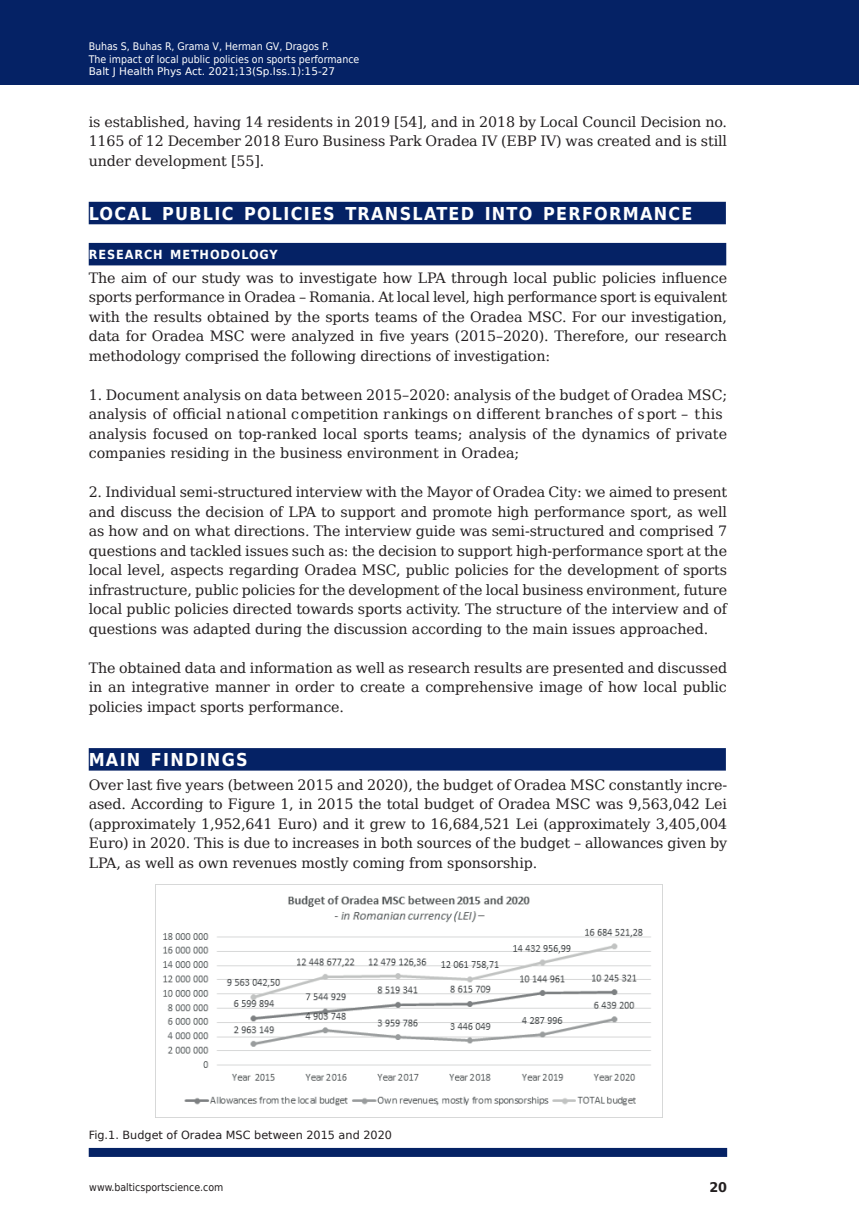
<style>
.page{position:relative;width:859px;height:1221px;background:#fff}
.page>*{position:absolute;margin:0;border:0;box-sizing:border-box;transform-origin:0 0}
.t1{font:700 17.85px "DejaVu Sans Condensed";letter-spacing:.07em;color:#fff}
.t2{font:14.25px/19.5px "DejaVu Serif";letter-spacing:-.01em;color:#231f20;text-align:justify}
.t3{font:700 13.35px "DejaVu Sans";color:#231f20;scale:.96 1}
.t4{font:700 12.6px "DejaVu Sans Condensed";letter-spacing:.07em;color:#fff}
.t5{font:11.25px "DejaVu Sans";color:#231f20}
.t6{font:10.5px/12.6px "DejaVu Sans Condensed";color:#fff}
.t7{font:10.5px "DejaVu Sans";color:#fff}
.t8{font:10.5px "DejaVu Sans Condensed";color:#231f20}
</style>
<div class="page">
<div style="left:0;top:0;width:859px;height:85px;background:#052265"></div>
<div style="left:89px;top:202px;width:637px;height:22px;background:#052265"></div>
<div style="left:89px;top:243px;width:637px;height:22px;background:#052265"></div>
<div style="left:89px;top:748px;width:637px;height:22px;background:#052265"></div>
<div style="left:89px;top:1147px;width:638px;height:9px;background:#052265"></div>
<img style="left:155px;top:884px;width:508px;height:233px">
<p class="t6" style="left:89px;top:40px;width:272px">Buhas S, Buhas R, Grama V, Herman GV, Dragos P.<br>The impact of local public policies on sports performance</p>
<p class="t7" style="left:89px;top:63px;width:248px">Balt J Health Phys Act. 2021;13(Sp.Iss.1):15-27</p>
<p class="t2" style="left:89px;top:110px;width:640px">is established, having 14 residents in 2019 [54], and in 2018 by Local Council Decision no.<br>1165 of 12 December 2018 Euro Business Park Oradea IV (EBP IV) was created and is still under development [55].</p>
<p class="t1" style="left:89px;top:199px;width:605px">LOCAL PUBLIC POLICIES TRANSLATED INTO PERFORMANCE</p>
<p class="t4" style="left:89px;top:244px;width:190px">RESEARCH METHODOLOGY</p>
<p class="t2" style="left:89px;top:266px;width:640px">The aim of our study was to investigate how LPA through local public policies influence sports performance in Oradea – Romania. At local level, high performance sport is equivalent with the results obtained by the sports teams of the Oradea MSC. For our investigation, data for Oradea MSC were analyzed in five years (2015–2020). Therefore, our research methodology comprised the following directions of investigation:</p>
<p class="t2" style="left:89px;top:383px;width:640px;text-align:left">1. Document analysis on data between 2015–2020: analysis of the budget of Oradea MSC; analysis of officialnationalcompetitionrankingsondifferentbranchesofsport–this<br>analysis focused on top-ranked local sports teams; analysis of the dynamics of private companies residing in the business environment in Oradea;</p>
<p class="t2" style="left:89px;top:481px;width:640px">2. Individual semi-structured interview with the Mayor of Oradea City: we aimed to present and discuss the decision of LPA to support and promote high performance sport, as well as how and on what directions. The interview guide was semi-structured and comprised 7 questions and tackled issues such as: the decision to support high-performance sport at the local level, aspects regarding Oradea MSC, public policies for the development of sports infrastructure, public policies for the development of the local business environment, future local public policies directed towards sports activity. The structure of the interview and of questions was adapted during the discussion according to the main issues approached.</p>
<p class="t2" style="left:89px;top:656px;width:640px">The obtained data and information as well as research results are presented and discussed in an integrative manner in order to create a comprehensive image of how local public policies impact sports performance.</p>
<p class="t1" style="left:89px;top:745px;width:160px">MAIN FINDINGS</p>
<p class="t2" style="left:89px;top:773px;width:640px">Over last five years (between 2015 and 2020), the budget of Oradea MSC constantly incre&shy;ased. According to Figure 1, in 2015 the total budget of Oradea MSC was 9,563,042 Lei (approximately 1,952,641 Euro) and it grew to 16,684,521 Lei (approximately 3,405,004<br>Euro) in 2020. This is due to increases in both sources of the budget – allowances given by LPA, as well as own revenues mostly coming from sponsorship.</p>
<p class="t5" style="left:89px;top:1126px;width:305px">Fig.1. Budget of Oradea MSC between 2015 and 2020</p>
<p class="t8" style="left:89px;top:1178px;width:136px">www.balticsportscience.com</p>
<p class="t3" style="left:709px;top:1176px;width:20px">20</p>
</div>
